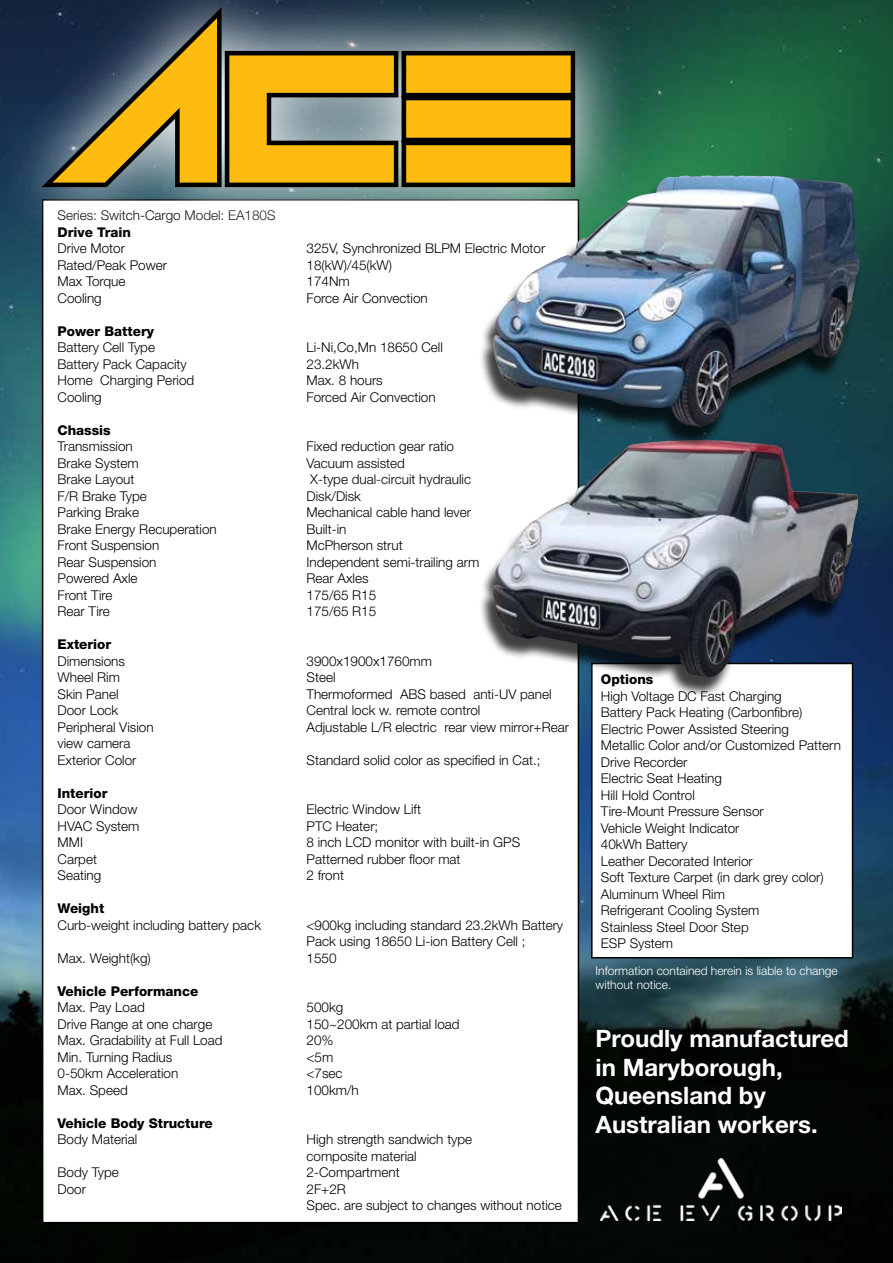
<style>
.page{position:relative;width:893px;height:1263px;background:#fff}
.page>*{position:absolute;margin:0;border:0;box-sizing:border-box;transform-origin:0 0}
.t1{font:239.25px "Fought Knight";color:#febc11}
.t2{font:700 24px/28.8px "Helvetica Neue LT Std";color:#fff}
.t3{font:300 13.5px/16.5px "Helvetica Neue LT Std";color:#000}
.t4{font:800 13.5px "Helvetica Neue LT Std";color:#000}
.t5{font:300 12px/14.4px "Helvetica Neue LT Std";color:#fff}
</style>
<div class="page">
<img style="left:0;top:0;width:893px;height:1263px">
<div style="left:43px;top:200px;width:535px;height:1022px;background:#fff"></div>
<div style="left:592px;top:663px;width:260px;height:295px;background:#fff"></div>
<div style="left:591px;top:663px;width:262px;height:295px;border:2px solid #000"></div>
<svg style="left:0;top:0;width:636px;height:247px"></svg>
<svg style="left:31px;top:0;width:549px;height:195px;background:#5f6c74"></svg>
<div style="left:478px;top:445px;width:381px;height:253px;background:#000;opacity:.75"></div>
<img style="left:606px;top:448px;width:87px;height:17px">
<div style="left:478px;top:181px;width:383px;height:267px;background:#000;opacity:.75"></div>
<img style="left:632px;top:175px;width:56px;height:23px">
<img style="left:601px;top:1158px;width:241px;height:62px">
<h1 class="t1" style="left:53px;top:-19px;width:527px">Ace</h1>
<p class="t3" style="left:58px;top:207px;width:220px">Series: Switch-Cargo Model: EA180S</p>
<p class="t4" style="left:58px;top:224px;width:75px">Drive Train</p>
<p class="t3" style="left:58px;top:240px;width:69px">Drive Motor</p>
<p class="t3" style="left:307px;top:240px;width:240px">325V, Synchronized BLPM Electric Motor</p>
<p class="t3" style="left:58px;top:256px;width:111px">Rated/Peak Power</p>
<p class="t3" style="left:307px;top:256px;width:87px">18(kW)/45(kW)</p>
<p class="t3" style="left:58px;top:273px;width:70px">Max Torque</p>
<p class="t3" style="left:307px;top:273px;width:45px">174Nm</p>
<p class="t3" style="left:58px;top:289px;width:46px">Cooling</p>
<p class="t3" style="left:307px;top:289px;width:123px">Force Air Convection</p>
<p class="t4" style="left:58px;top:323px;width:98px">Power Battery</p>
<p class="t3" style="left:58px;top:339px;width:99px">Battery Cell Type</p>
<p class="t3" style="left:307px;top:339px;width:138px">Li-Ni,Co,Mn 18650 Cell</p>
<p class="t3" style="left:58px;top:355px;width:131px">Battery Pack Capacity</p>
<p class="t3" style="left:307px;top:355px;width:54px">23.2kWh</p>
<p class="t3" style="left:58px;top:372px;width:138px">Home Charging Period</p>
<p class="t3" style="left:307px;top:372px;width:78px">Max. 8 hours</p>
<p class="t3" style="left:58px;top:388px;width:46px">Cooling</p>
<p class="t3" style="left:307px;top:388px;width:131px">Forced Air Convection</p>
<p class="t4" style="left:58px;top:422px;width:55px">Chassis</p>
<p class="t3" style="left:58px;top:438px;width:77px">Transmission</p>
<p class="t3" style="left:307px;top:438px;width:149px">Fixed reduction gear ratio</p>
<p class="t3" style="left:58px;top:454px;width:83px">Brake System</p>
<p class="t3" style="left:307px;top:454px;width:100px">Vacuum assisted</p>
<p class="t3" style="left:58px;top:471px;width:79px">Brake Layout</p>
<p class="t3" style="left:310px;top:471px;width:162px">X-type dual-circuit hydraulic</p>
<p class="t3" style="left:58px;top:487px;width:91px">F/R Brake Type</p>
<p class="t3" style="left:307px;top:487px;width:56px">Disk/Disk</p>
<p class="t3" style="left:58px;top:504px;width:83px">Parking Brake</p>
<p class="t3" style="left:307px;top:504px;width:166px">Mechanical cable hand lever</p>
<p class="t3" style="left:58px;top:520px;width:161px">Brake Energy Recuperation</p>
<p class="t3" style="left:307px;top:520px;width:41px">Built-in</p>
<p class="t3" style="left:58px;top:537px;width:103px">Front Suspension</p>
<p class="t3" style="left:307px;top:537px;width:98px">McPherson strut</p>
<p class="t3" style="left:58px;top:553px;width:101px">Rear Suspension</p>
<p class="t3" style="left:307px;top:553px;width:174px">Independent semi-trailing arm</p>
<p class="t3" style="left:58px;top:570px;width:82px">Powered Axle</p>
<p class="t3" style="left:307px;top:570px;width:64px">Rear Axles</p>
<p class="t3" style="left:58px;top:586px;width:57px">Front Tire</p>
<p class="t3" style="left:307px;top:586px;width:71px">175/65 R15</p>
<p class="t3" style="left:58px;top:603px;width:54px">Rear Tire</p>
<p class="t3" style="left:307px;top:603px;width:71px">175/65 R15</p>
<p class="t4" style="left:58px;top:636px;width:55px">Exterior</p>
<p class="t3" style="left:58px;top:652px;width:69px">Dimensions</p>
<p class="t3" style="left:307px;top:652px;width:127px">3900x1900x1760mm</p>
<p class="t3" style="left:58px;top:669px;width:64px">Wheel Rim</p>
<p class="t3" style="left:307px;top:669px;width:31px">Steel</p>
<p class="t3" style="left:58px;top:685px;width:63px">Skin Panel</p>
<p class="t3" style="left:307px;top:685px;width:247px">Thermoformed ABS based anti-UV panel</p>
<p class="t3" style="left:58px;top:702px;width:62px">Door Lock</p>
<p class="t3" style="left:307px;top:702px;width:175px">Central lock w. remote control</p>
<p class="t3" style="left:58px;top:718px;width:98px">Peripheral Vision</p>
<p class="t3" style="left:307px;top:718px;width:264px">Adjustable L/R electric rear view mirror+Rear</p>
<p class="t3" style="left:58px;top:735px;width:81px">view camera<br>Exterior Color</p>
<p class="t3" style="left:307px;top:751px;width:236px">Standard solid color as specified in Cat.;</p>
<p class="t4" style="left:58px;top:785px;width:52px">Interior</p>
<p class="t3" style="left:58px;top:801px;width:81px">Door Window</p>
<p class="t3" style="left:307px;top:801px;width:116px">Electric Window Lift</p>
<p class="t3" style="left:58px;top:817px;width:84px">HVAC System</p>
<p class="t3" style="left:307px;top:817px;width:73px">PTC Heater;</p>
<p class="t3" style="left:58px;top:834px;width:27px">MMI</p>
<p class="t3" style="left:307px;top:834px;width:215px">8 inch LCD monitor with built-in GPS</p>
<p class="t3" style="left:58px;top:850px;width:41px">Carpet</p>
<p class="t3" style="left:307px;top:850px;width:156px">Patterned rubber floor mat</p>
<p class="t3" style="left:58px;top:867px;width:45px">Seating</p>
<p class="t3" style="left:307px;top:867px;width:39px">2 front</p>
<p class="t4" style="left:58px;top:900px;width:48px">Weight</p>
<p class="t3" style="left:58px;top:916px;width:205px">Curb-weight including battery pack</p>
<p class="t3" style="left:307px;top:916px;width:258px">&lt;900kg including standard 23.2kWh Battery<br>Pack using 18650 Li-ion Battery Cell ;</p>
<p class="t3" style="left:58px;top:949px;width:95px">Max. Weight(kg)</p>
<p class="t3" style="left:307px;top:949px;width:32px">1550</p>
<p class="t4" style="left:58px;top:983px;width:142px">Vehicle Performance</p>
<p class="t3" style="left:58px;top:999px;width:89px">Max. Pay Load</p>
<p class="t3" style="left:307px;top:999px;width:38px">500kg</p>
<p class="t3" style="left:58px;top:1015px;width:156px">Drive Range at one charge</p>
<p class="t3" style="left:307px;top:1015px;width:155px">150~200km at partial load</p>
<p class="t3" style="left:58px;top:1032px;width:167px">Max. Gradability at Full Load</p>
<p class="t3" style="left:307px;top:1032px;width:29px">20%</p>
<p class="t3" style="left:58px;top:1048px;width:116px">Min. Turning Radius</p>
<p class="t3" style="left:307px;top:1048px;width:28px">&lt;5m</p>
<p class="t3" style="left:58px;top:1065px;width:122px">0-50km Acceleration</p>
<p class="t3" style="left:307px;top:1065px;width:38px">&lt;7sec</p>
<p class="t3" style="left:58px;top:1081px;width:72px">Max. Speed</p>
<p class="t3" style="left:307px;top:1081px;width:54px">100km/h</p>
<p class="t4" style="left:58px;top:1115px;width:157px">Vehicle Body Structure</p>
<p class="t3" style="left:58px;top:1131px;width:81px">Body Material</p>
<p class="t3" style="left:307px;top:1131px;width:167px">High strength sandwich type composite material</p>
<p class="t3" style="left:58px;top:1164px;width:63px">Body Type</p>
<p class="t3" style="left:307px;top:1164px;width:95px">2-Compartment</p>
<p class="t3" style="left:58px;top:1180px;width:30px">Door</p>
<p class="t3" style="left:307px;top:1180px;width:257px">2F+2R<br>Spec. are subject to changes without notice</p>
<p class="t4" style="left:601px;top:671px;width:54px">Options</p>
<p class="t3" style="left:601px;top:687px;width:242px">High Voltage DC Fast Charging<br>Battery Pack Heating (Carbonfibre)<br>Electric Power Assisted Steering<br>Metallic Color and/or Customized Pattern<br>Drive Recorder<br>Electric Seat Heating<br>Hill Hold Control<br>Tire-Mount Pressure Sensor<br>Vehicle Weight Indicator<br>40kWh Battery<br>Leather Decorated Interior<br>Soft Texture Carpet (in dark grey color)<br>Aluminum Wheel Rim<br>Refrigerant Cooling System<br>Stainless Steel Door Step<br>ESP System</p>
<p class="t5" style="left:596px;top:963px;width:244px">Information contained herein is liable to change without notice.</p>
<h2 class="t2" style="left:596px;top:1023px;width:255px">Proudly manufactured in Maryborough,<br>Queensland by<br>Australian workers.</h2>
</div>
